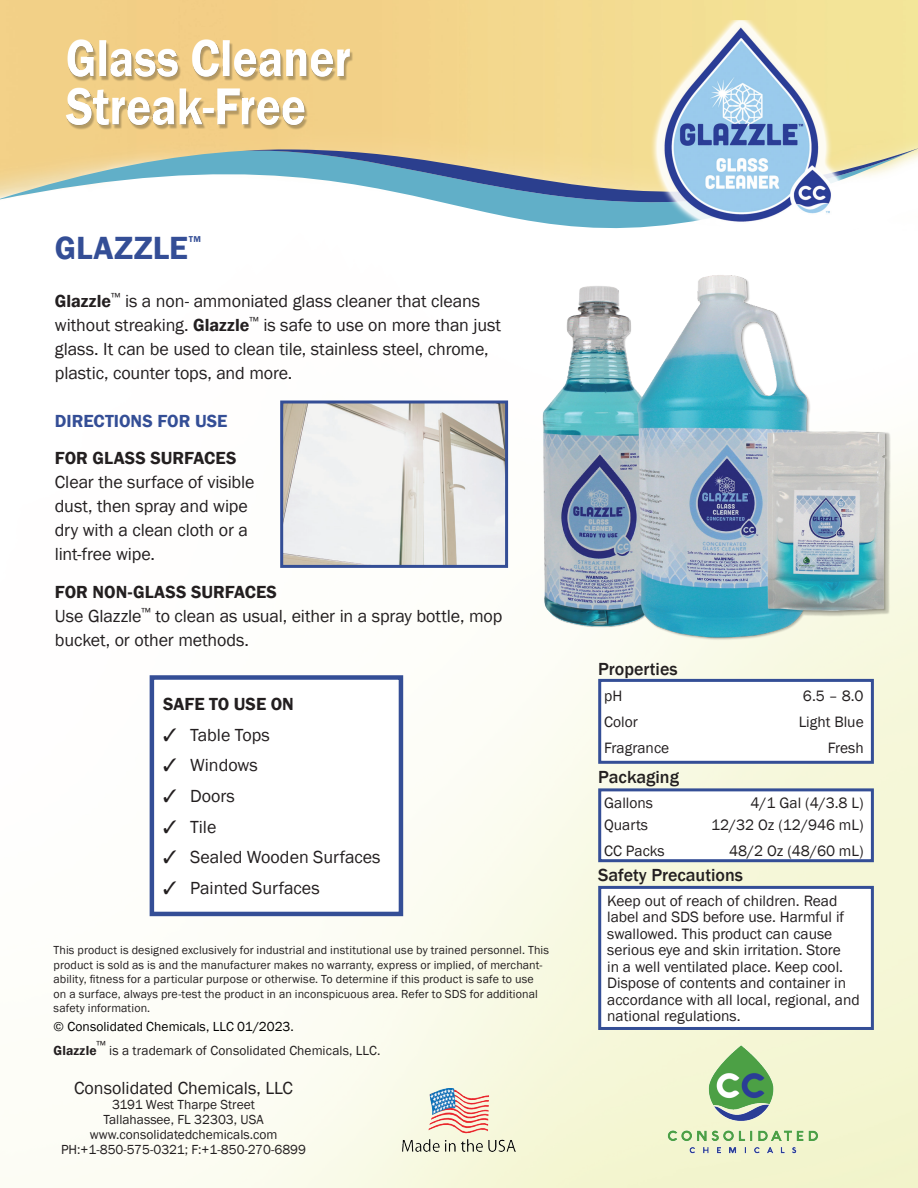
<style>
.page{position:relative;width:918px;height:1188px;background:#fff}
.page>*{position:absolute;margin:0;border:0;box-sizing:border-box;transform-origin:0 0}
.t1{font:600 33px "Franklin Gothic";letter-spacing:.005em;color:#344e96}
.t2{font:18px/24px "Franklin Gothic";letter-spacing:-.005em;color:#231f20}
.t3{font:500 18px "Franklin Gothic";color:#231f20}
.t4{font:600 18px "Franklin Gothic";color:#231f20}
.t5{font:600 18px "Franklin Gothic";color:#344e96}
.t6{font:15.45px/16.5px "Franklin Gothic";color:#231f20}
.t7{font:13.5px/15px "Franklin Gothic";color:#231f20;text-align:center}
.t8{font:12px/14.4px "Franklin Gothic";letter-spacing:.01em;color:#231f20}
.t9{font:600 8.7px "Franklin Gothic";color:#344e96}
.s1{font-weight:600}
.s2{color:#000}
</style>
<div class="page">
<img style="left:0;top:672px;width:918px;height:516px">
<svg style="left:423px;top:198px;width:220px;height:31px;fill:#61afc8"></svg>
<img style="left:0;top:0;width:918px;height:198px">
<img style="left:623px;top:1030px;width:241px;height:158px">
<img style="left:639px;top:20px;width:208px;height:207px">
<img style="left:402px;top:1089px;width:114px;height:67px">
<img style="left:508px;top:275px;width:410px;height:397px">
<div style="left:152px;top:677px;width:249px;height:237px;background:#fff"></div>
<div style="left:150px;top:675px;width:253px;height:241px;border:4px solid #344e96"></div>
<img style="left:284px;top:404px;width:220px;height:160px">
<div style="left:280px;top:400px;width:228px;height:168px;border:3px solid #344e96"></div>
<div style="left:598px;top:679px;width:276px;height:85px;background:#fff;border:3px solid #344e96"></div>
<div style="left:598px;top:788px;width:276px;height:74px;background:#fff;border:3px solid #344e96"></div>
<div style="left:600px;top:887px;width:272px;height:141px;background:#fff"></div>
<div style="left:598px;top:886px;width:276px;height:144px;border:3px solid #344e96"></div>
<h1 class="t1" style="left:55px;top:227px;width:135px">GLAZZLE</h1>
<p class="t9" style="left:189px;top:233px;width:14px">TM</p>
<p class="t2" style="left:55px;top:289px;width:448px"><span class="s1">Glazzle</span><sup>™</sup> is a non- ammoniated glass cleaner that cleans without streaking. <span class="s1">Glazzle</span><sup>™</sup> is safe to use on more than just glass. It can be used to clean tile, stainless steel, chrome, plastic, counter tops, and more.</p>
<p class="t5" style="left:55px;top:410px;width:174px">DIRECTIONS FOR USE</p>
<p class="t4" style="left:55px;top:447px;width:183px">FOR GLASS SURFACES</p>
<p class="t2" style="left:55px;top:471px;width:201px">Clear the surface of visible dust, then spray and wipe dry with a clean cloth or a lint-free wipe.</p>
<p class="t2" style="left:55px;top:580px;width:449px"><span class="s1">FOR NON-GLASS SURFACES<br></span>Use Glazzle<sup>™</sup> to clean as usual, either in a spray bottle, mop bucket, or other methods.</p>
<p class="t4" style="left:163px;top:693px;width:132px">SAFE TO USE ON</p>
<p class="t2" style="left:163px;top:723px;width:108px">✓ Table Tops</p>
<p class="t2" style="left:163px;top:754px;width:96px">✓ Windows</p>
<p class="t2" style="left:163px;top:784px;width:73px">✓ Doors</p>
<p class="t2" style="left:163px;top:815px;width:55px">✓ Tile</p>
<p class="t2" style="left:163px;top:846px;width:219px">✓ Sealed Wooden Surfaces</p>
<p class="t2" style="left:163px;top:876px;width:158px">✓ Painted Surfaces</p>
<p class="t8" style="left:54px;top:943px;width:497px">This product is designed exclusively for industrial and institutional use by trained personnel. This product is sold as is and the manufacturer makes no warranty, express or implied, of merchant&shy;ability, fitness for a particular purpose or otherwise. To determine if this product is safe to use on a surface, always pre-test the product in an inconspicuous area. Refer to SDS for additional safety information.</p>
<p class="t7" style="left:54px;top:1015px;width:328px;line-height:24px;text-align:left"><span class="s2">© Consolidated Chemicals, LLC 01/2023.<br></span><span class="s1">Glazzle</span><sup>™</sup> is a trademark of Consolidated Chemicals, LLC.</p>
<p class="t2" style="left:74px;top:1077px;width:220px">Consolidated Chemicals, LLC</p>
<p class="t7" style="left:61px;top:1097px;width:247px">3191 West Tharpe Street<br>Tallahassee, FL 32303, USA www.consolidatedchemicals.com<br>PH:+1-850-575-0321; F:+1-850-270-6899</p>
<p class="t3" style="left:598px;top:658px;width:81px">Properties</p>
<p class="t6" style="left:604px;top:688px;width:20px">pH</p>
<p class="t6" style="left:803px;top:688px;width:62px">6.5 – 8.0</p>
<p class="t6" style="left:604px;top:714px;width:35px">Color</p>
<p class="t6" style="left:799px;top:714px;width:66px">Light Blue</p>
<p class="t6" style="left:604px;top:740px;width:67px">Fragrance</p>
<p class="t6" style="left:828px;top:740px;width:37px">Fresh</p>
<p class="t3" style="left:598px;top:766px;width:82px">Packaging</p>
<p class="t6" style="left:604px;top:795px;width:50px">Gallons</p>
<p class="t6" style="left:751px;top:795px;width:115px">4/1 Gal (4/3.8 L)</p>
<p class="t6" style="left:604px;top:817px;width:45px">Quarts</p>
<p class="t6" style="left:711px;top:817px;width:154px">12/32 Oz (12/946 mL)</p>
<p class="t6" style="left:604px;top:843px;width:62px">CC Packs</p>
<p class="t6" style="left:729px;top:843px;width:136px">48/2 Oz (48/60 mL)</p>
<p class="t3" style="left:598px;top:864px;width:146px">Safety Precautions</p>
<p class="t6" style="left:607px;top:893px;width:254px">Keep out of reach of children. Read label and SDS before use. Harmful if swallowed. This product can cause serious eye and skin irritation. Store<br>in a well ventilated place. Keep cool.<br>Dispose of contents and container in accordance with all local, regional, and national regulations.</p>
</div>
